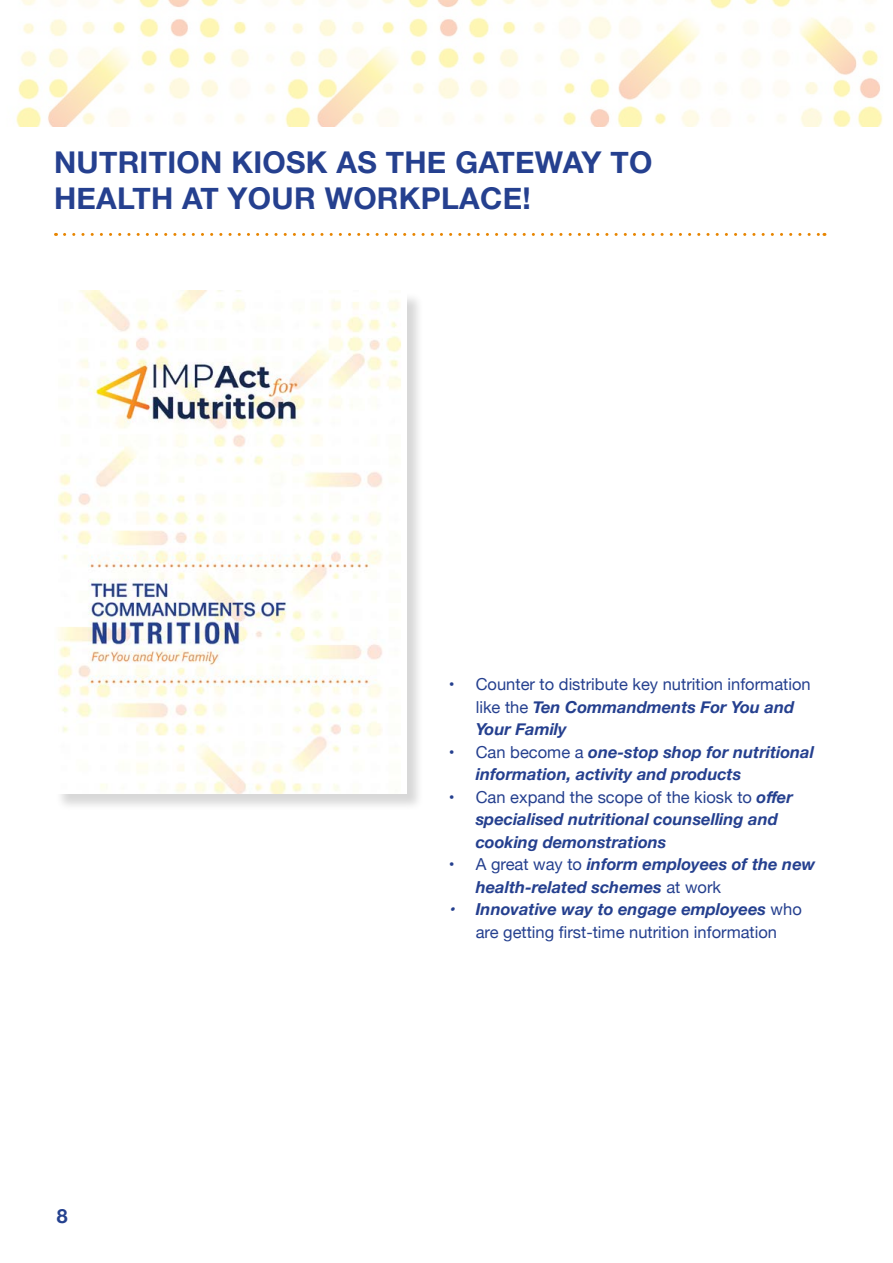
<style>
.page{position:relative;width:893px;height:1263px;background:#fff}
.page>*{position:absolute;margin:0;border:0;box-sizing:border-box;transform-origin:0 0}
.t1{font:700 30px/36px "Helvetica Neue";letter-spacing:.01em;color:#25408f}
.t2{font:700 19.5px "Helvetica Neue";color:#24418f}
.t3{font:italic 700 16.5px/22.5px "Helvetica Neue";color:#25408f}
.t4{font:16.5px/22.5px "Helvetica Neue";color:#25408f}
.s1{font-weight:700;font-style:italic}
.s2{font-weight:400;font-style:normal}
</style>
<div class="page">
<svg style="left:65px;top:233px;width:760px;height:3px"></svg>
<img style="left:16px;top:0;width:867px;height:126px">
<div style="left:55px;top:292px;width:370px;height:519px;background:#000;opacity:.16"></div>
<img style="left:55px;top:291px;width:351px;height:502px">
<h1 class="t1" style="left:54px;top:146px;width:600px">NUTRITION KIOSK AS THE GATEWAY TO<br>HEALTH AT YOUR WORKPLACE!</h1>
<p class="t2" style="left:57px;top:1201px;width:12px">8</p>
<p class="t4" style="left:476px;top:674px;width:336px;text-indent:-27px">• Counter to distribute key nutrition information like the <span class="s1">Ten Commandments For You and<br>Your Family</span></p>
<p class="t3" style="left:476px;top:741px;width:340px;text-indent:-27px"><span class="s2">• Can become a</span> one-stop shop for nutritional information, activity and products</p>
<p class="t3" style="left:476px;top:786px;width:319px;text-indent:-27px"><span class="s2">• Can expand the scope of the kiosk to</span> offer specialised nutritional counselling and cooking demonstrations</p>
<p class="t3" style="left:476px;top:853px;width:341px;text-indent:-27px"><span class="s2">• A great way to</span> inform employees of the new health-related schemes <span class="s2">at work</span></p>
<p class="t4" style="left:449px;top:899px;width:355px;text-align:center"><span class="s1">• Innovative way to engage employees</span> who are getting first-time nutrition information</p>
</div>
